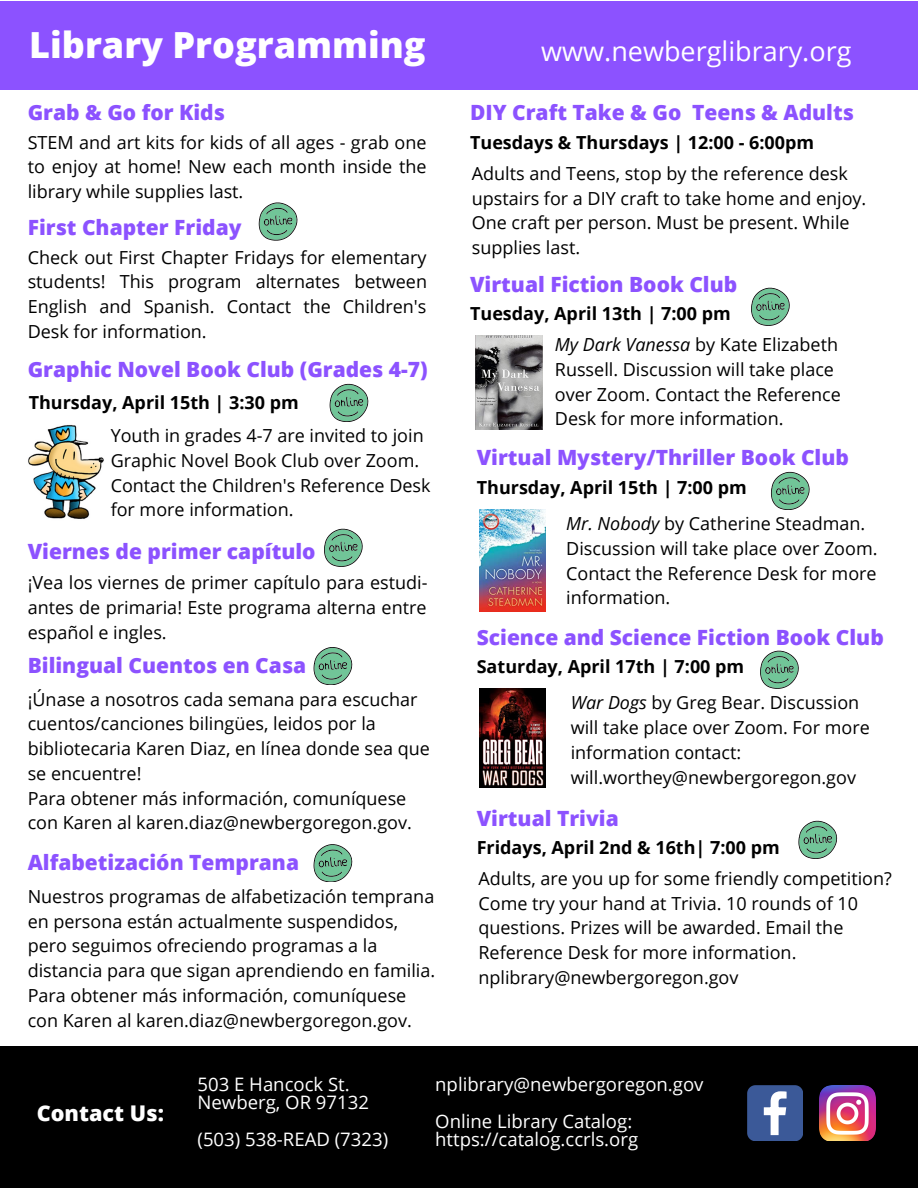
<style>
.page{position:relative;width:918px;height:1188px;background:#fff}
.page>*{position:absolute;margin:0;border:0;box-sizing:border-box;transform-origin:0 0}
.t1{font:800 36px "Open Sans";color:#fff}
.t2{font:27px "Open Sans";color:#fff}
.t3{font:800 21.6px "Open Sans";color:#fff}
.t4{font:800 21px "Open Sans";color:#8c52ff}
.t5{font:18.6px "Open Sans";color:#fff}
.t6{font:18px/24.8px "Open Sans";color:#000}
.t7{font:700 18px "Open Sans";color:#000}
.s1{font-style:italic}
</style>
<div class="page">
<div style="left:0;top:1px;width:918px;height:88px;background:#8c52ff"></div>
<div style="left:0;top:1047px;width:918px;height:141px;background:#000"></div>
<svg style="left:747px;top:1085px;width:56px;height:56px"></svg>
<img style="left:820px;top:1085px;width:55px;height:56px">
<svg style="left:314px;top:647px;width:39px;height:38px"></svg>
<svg style="left:798px;top:820px;width:40px;height:39px"></svg>
<svg style="left:314px;top:844px;width:39px;height:38px"></svg>
<svg style="left:771px;top:471px;width:39px;height:39px"></svg>
<img style="left:479px;top:509px;width:67px;height:103px">
<svg style="left:751px;top:287px;width:39px;height:39px"></svg>
<img style="left:475px;top:335px;width:68px;height:95px">
<svg style="left:760px;top:650px;width:39px;height:38px"></svg>
<img style="left:479px;top:688px;width:67px;height:99px">
<svg style="left:330px;top:383px;width:39px;height:39px"></svg>
<img style="left:28px;top:425px;width:76px;height:94px">
<svg style="left:324px;top:528px;width:39px;height:39px"></svg>
<svg style="left:259px;top:202px;width:39px;height:38px"></svg>
<p class="t1" style="left:29px;top:20px;width:398px">Library Programming</p>
<p class="t4" style="left:28px;top:98px;width:199px">Grab &amp; Go for Kids</p>
<p class="t6" style="left:28px;top:129px;width:401px;text-align:justify">STEM and art kits for kids of all ages - grab one to enjoy at home! New each month inside the library while supplies last.</p>
<p class="t4" style="left:28px;top:213px;width:215px">First Chapter Friday</p>
<p class="t6" style="left:28px;top:244px;width:401px;text-align:justify">Check out First Chapter Fridays for elementary students! This program alternates between English and Spanish. Contact the Children's Desk for information.</p>
<p class="t4" style="left:28px;top:354px;width:402px">Graphic Novel Book Club (Grades 4-7)</p>
<p class="t7" style="left:29px;top:390px;width:272px">Thursday, April 15th | 3:30 pm</p>
<p class="t6" style="left:111px;top:423px;width:321px">Youth in grades 4-7 are invited to join Graphic Novel Book Club over Zoom.<br>Contact the Children's Reference Desk for more information.</p>
<p class="t4" style="left:28px;top:537px;width:289px">Viernes de primer capítulo</p>
<p class="t6" style="left:28px;top:570px;width:401px;text-align:justify">¡Vea los viernes de primer capítulo para estudi&shy;antes de primaria! Este programa alterna entre español e ingles.</p>
<p class="t4" style="left:28px;top:651px;width:280px">Bilingual Cuentos en Casa</p>
<p class="t6" style="left:28px;top:686px;width:404px">¡Únase a nosotros cada semana para escuchar cuentos/canciones bilingües, leidos por la bibliotecaria Karen Diaz, en línea donde sea que se encuentre!</p>
<p class="t6" style="left:28px;top:785px;width:386px">Para obtener más información, comuníquese con Karen al karen.diaz@newbergoregon.gov.</p>
<p class="t4" style="left:28px;top:848px;width:273px">Alfabetización Temprana</p>
<p class="t6" style="left:28px;top:883px;width:409px">Nuestros programas de alfabetización temprana en persona están actualmente suspendidos, pero seguimos ofreciendo programas a la distancia para que sigan aprendiendo en familia.</p>
<p class="t6" style="left:28px;top:982px;width:386px">Para obtener más información, comuníquese con Karen al karen.diaz@newbergoregon.gov.</p>
<p class="t2" style="left:541px;top:32px;width:312px">www.newberglibrary.org</p>
<p class="t4" style="left:470px;top:98px;width:385px">DIY Craft Take &amp; Go Teens &amp; Adults</p>
<p class="t7" style="left:470px;top:130px;width:346px">Tuesdays &amp; Thursdays | 12:00 - 6:00pm</p>
<p class="t6" style="left:472px;top:161px;width:396px">Adults and Teens, stop by the reference desk upstairs for a DIY craft to take home and enjoy.<br>One craft per person. Must be present. While supplies last.</p>
<p class="t4" style="left:470px;top:270px;width:269px">Virtual Fiction Book Club</p>
<p class="t7" style="left:470px;top:301px;width:262px">Tuesday, April 13th | 7:00 pm</p>
<p class="t6" style="left:555px;top:332px;width:288px"><span class="s1">My Dark Vanessa</span> by Kate Elizabeth<br>Russell. Discussion will take place over Zoom. Contact the Reference<br>Desk for more information.</p>
<p class="t4" style="left:477px;top:443px;width:374px">Virtual Mystery/Thriller Book Club</p>
<p class="t7" style="left:477px;top:474px;width:272px">Thursday, April 15th | 7:00 pm</p>
<p class="t6" style="left:566px;top:511px;width:313px"><span class="s1">Mr. Nobody</span> by Catherine Steadman.<br>Discussion will take place over Zoom.<br>Contact the Reference Desk for more information.</p>
<p class="t4" style="left:477px;top:623px;width:409px">Science and Science Fiction Book Club</p>
<p class="t7" style="left:477px;top:654px;width:269px">Saturday, April 17th | 7:00 pm</p>
<p class="t6" style="left:571px;top:690px;width:301px"><span class="s1">War Dogs</span> by Greg Bear. Discussion will take place over Zoom. For more information contact: will.worthey@newbergoregon.gov</p>
<p class="t4" style="left:477px;top:804px;width:144px">Virtual Trivia</p>
<p class="t7" style="left:477px;top:835px;width:305px">Fridays, April 2nd &amp; 16th| 7:00 pm</p>
<p class="t6" style="left:478px;top:866px;width:415px">Adults, are you up for some friendly competition?<br>Come try your hand at Trivia. 10 rounds of 10 questions. Prizes will be awarded. Email the Reference Desk for more information. nplibrary@newbergoregon.gov</p>
<p class="t3" style="left:37px;top:1098px;width:129px">Contact Us:</p>
<p class="t5" style="left:198px;top:1071px;width:154px">503 E Hancock St.</p>
<p class="t5" style="left:198px;top:1090px;width:173px">Newberg, OR 97132</p>
<p class="t5" style="left:198px;top:1126px;width:192px">(503) 538-READ (7323)</p>
<p class="t5" style="left:435px;top:1071px;width:270px">nplibrary@newbergoregon.gov</p>
<p class="t5" style="left:435px;top:1108px;width:199px">Online Library Catalog:</p>
<p class="t5" style="left:435px;top:1126px;width:204px">https://catalog.ccrls.org</p>
</div>
